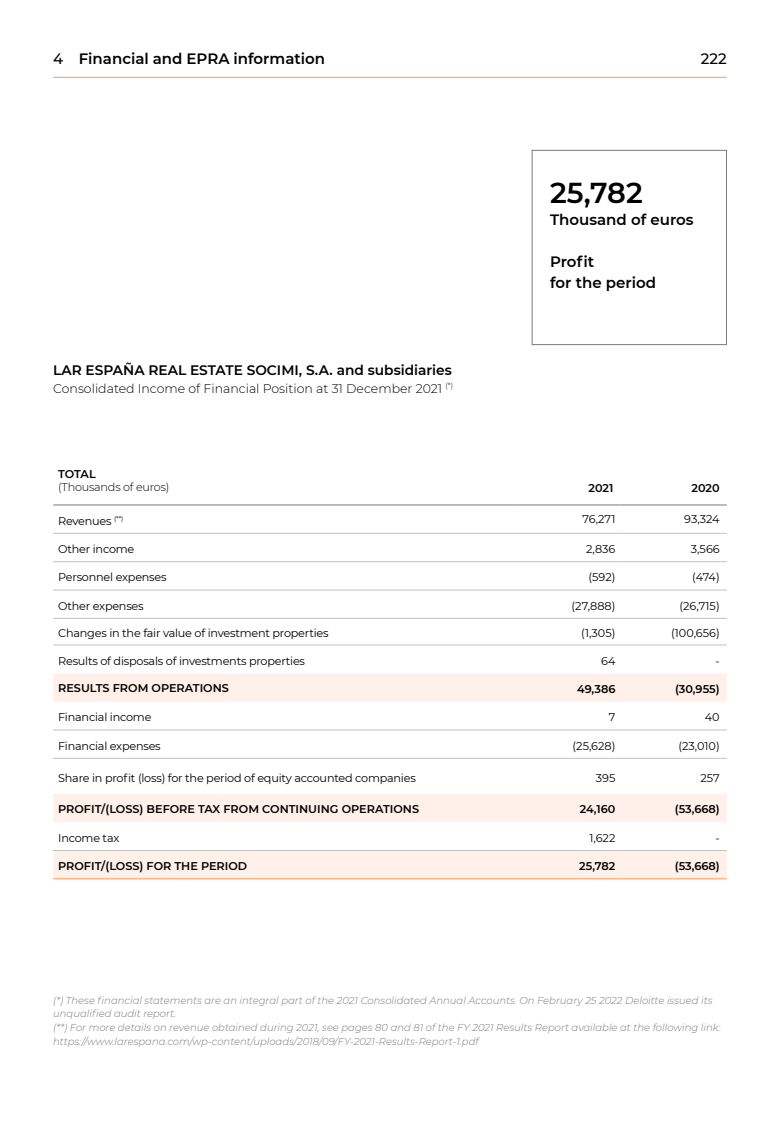
<style>
.page{position:relative;width:780px;height:1134px;background:#fff}
.page>*{position:absolute;margin:0;border:0;box-sizing:border-box;transform-origin:0 0}
.Destacados{font:600 28.75px "Montserrat";color:#000}
.Destacados-2{font:600 15px/21.2px "Montserrat";color:#000}
.t1{font:500 15px "Montserrat";color:#000}
.t2{font:600 13.75px "Montserrat";color:#000}
.t3{font:300 12.5px "Montserrat";color:#000}
.Tabla_9_medium{font:11.25px "Montserrat";letter-spacing:-.02em;color:#000}
.Tabla_9_semibold{font:600 11.25px "Montserrat";color:#000}
.tabla_regular_9{font:11.25px "Montserrat";color:#000}
.t4{font:300 11.25px/12.5px "Montserrat";letter-spacing:-.02em;color:#000}
.legales{font:italic 300 10px/13.8px "Montserrat";color:#7a7a7a}
.s1{font-weight:500}
.s2{font-weight:600}
</style>
<div class="page">
<hr style="left:53px;top:77px;width:673px;height:1px;background:#ff964f">
<div style="left:531px;top:150px;width:195px;height:195px;border:1px solid #7a7a7a"></div>
<svg style="left:53px;top:673px;width:673px;height:205px"></svg>
<hr style="left:53px;top:533px;width:461px;height:1px;background:#c2c2c2">
<hr style="left:53px;top:561px;width:461px;height:1px;background:#c2c2c2">
<hr style="left:53px;top:590px;width:461px;height:1px;background:#c2c2c2">
<hr style="left:53px;top:618px;width:461px;height:1px;background:#c2c2c2">
<hr style="left:53px;top:645px;width:461px;height:1px;background:#c2c2c2">
<hr style="left:53px;top:730px;width:461px;height:1px;background:#c2c2c2">
<hr style="left:53px;top:758px;width:461px;height:1px;background:#c2c2c2">
<hr style="left:53px;top:850px;width:461px;height:1px;background:#c2c2c2">
<hr style="left:53px;top:878px;width:461px;height:1px;background:#ff964f">
<hr style="left:514px;top:878px;width:106px;height:1px;background:#ff964f">
<hr style="left:620px;top:878px;width:106px;height:1px;background:#ff964f">
<hr style="left:514px;top:850px;width:106px;height:1px;background:#c2c2c2">
<hr style="left:620px;top:850px;width:106px;height:1px;background:#c2c2c2">
<hr style="left:514px;top:730px;width:106px;height:1px;background:#c2c2c2">
<hr style="left:620px;top:730px;width:106px;height:1px;background:#c2c2c2">
<hr style="left:514px;top:758px;width:106px;height:1px;background:#c2c2c2">
<hr style="left:620px;top:758px;width:106px;height:1px;background:#c2c2c2">
<hr style="left:514px;top:561px;width:106px;height:1px;background:#c2c2c2">
<hr style="left:620px;top:561px;width:106px;height:1px;background:#c2c2c2">
<hr style="left:514px;top:590px;width:106px;height:1px;background:#c2c2c2">
<hr style="left:620px;top:590px;width:106px;height:1px;background:#c2c2c2">
<hr style="left:514px;top:618px;width:106px;height:1px;background:#c2c2c2">
<hr style="left:620px;top:618px;width:106px;height:1px;background:#c2c2c2">
<hr style="left:53px;top:505px;width:461px;height:1px;background:#7a7a7a">
<hr style="left:514px;top:645px;width:106px;height:1px;background:#c2c2c2">
<hr style="left:620px;top:645px;width:106px;height:1px;background:#c2c2c2">
<hr style="left:514px;top:505px;width:106px;height:1px;background:#7a7a7a">
<hr style="left:620px;top:505px;width:106px;height:1px;background:#7a7a7a">
<hr style="left:514px;top:533px;width:106px;height:1px;background:#c2c2c2">
<hr style="left:620px;top:533px;width:106px;height:1px;background:#c2c2c2">
<h2 class="Destacados-2" style="left:53px;top:47px;width:273px"><span class="s1">4</span> Financial and EPRA information</h2>
<h2 class="t1" style="left:701px;top:48px;width:27px">222</h2>
<p class="t2" style="left:53px;top:360px;width:400px">LAR ESPAÑA REAL ESTATE SOCIMI, S.A. and subsidiaries</p>
<p class="t3" style="left:53px;top:380px;width:401px">Consolidated Income of Financial Position at 31 December 2021 <sup>(*)</sup></p>
<p class="t4" style="left:58px;top:468px;width:113px"><span class="s2">TOTAL<br></span>(Thousands of euros)</p>
<p class="Destacados" style="left:550px;top:173px;width:94px">25,782</p>
<p class="Destacados-2" style="left:550px;top:208px;width:145px">Thousand of euros</p>
<p class="Destacados-2" style="left:550px;top:250px;width:107px">Profit<br>for the period</p>
<p class="Tabla_9_semibold" style="left:588px;top:480px;width:26px">2021</p>
<p class="Tabla_9_semibold" style="left:691px;top:480px;width:30px">2020</p>
<p class="Tabla_9_medium" style="left:58px;top:513px;width:67px">Revenues <sup>(**)</sup></p>
<p class="tabla_regular_9" style="left:582px;top:512px;width:35px">76,271</p>
<p class="tabla_regular_9" style="left:684px;top:512px;width:37px">93,324</p>
<p class="Tabla_9_medium" style="left:58px;top:541px;width:78px">Other income</p>
<p class="tabla_regular_9" style="left:586px;top:541px;width:31px">2,836</p>
<p class="tabla_regular_9" style="left:690px;top:541px;width:30px">3,566</p>
<p class="Tabla_9_medium" style="left:58px;top:569px;width:110px">Personnel expenses</p>
<p class="tabla_regular_9" style="left:588px;top:569px;width:28px">(592)</p>
<p class="tabla_regular_9" style="left:692px;top:569px;width:29px">(474)</p>
<p class="Tabla_9_medium" style="left:58px;top:598px;width:87px">Other expenses</p>
<p class="tabla_regular_9" style="left:571px;top:598px;width:45px">(27,888)</p>
<p class="tabla_regular_9" style="left:679px;top:598px;width:42px">(26,715)</p>
<p class="Tabla_9_medium" style="left:58px;top:625px;width:272px">Changes in the fair value of investment properties</p>
<p class="tabla_regular_9" style="left:581px;top:625px;width:36px">(1,305)</p>
<p class="tabla_regular_9" style="left:671px;top:625px;width:50px">(100,656)</p>
<p class="Tabla_9_medium" style="left:58px;top:653px;width:248px">Results of disposals of investments properties</p>
<p class="tabla_regular_9" style="left:601px;top:653px;width:16px">64</p>
<p class="tabla_regular_9" style="left:715px;top:653px;width:6px">-</p>
<p class="Tabla_9_semibold" style="left:58px;top:680px;width:172px">RESULTS FROM OPERATIONS</p>
<p class="Tabla_9_semibold" style="left:577px;top:681px;width:40px">49,386</p>
<p class="Tabla_9_semibold" style="left:675px;top:681px;width:46px">(30,955)</p>
<p class="Tabla_9_medium" style="left:58px;top:709px;width:95px">Financial income</p>
<p class="tabla_regular_9" style="left:608px;top:709px;width:8px">7</p>
<p class="tabla_regular_9" style="left:704px;top:709px;width:16px">40</p>
<p class="Tabla_9_medium" style="left:58px;top:738px;width:104px">Financial expenses</p>
<p class="tabla_regular_9" style="left:572px;top:738px;width:44px">(25,628)</p>
<p class="tabla_regular_9" style="left:678px;top:738px;width:43px">(23,010)</p>
<p class="Tabla_9_medium" style="left:58px;top:770px;width:359px">Share in profit (loss) for the period of equity accounted companies</p>
<p class="tabla_regular_9" style="left:596px;top:770px;width:21px">395</p>
<p class="tabla_regular_9" style="left:700px;top:770px;width:21px">257</p>
<p class="Tabla_9_semibold" style="left:58px;top:801px;width:362px">PROFIT/(LOSS) BEFORE TAX FROM CONTINUING OPERATIONS</p>
<p class="Tabla_9_semibold" style="left:579px;top:801px;width:37px">24,160</p>
<p class="Tabla_9_semibold" style="left:674px;top:801px;width:46px">(53,668)</p>
<p class="Tabla_9_medium" style="left:58px;top:830px;width:63px">Income tax</p>
<p class="tabla_regular_9" style="left:589px;top:830px;width:27px">1,622</p>
<p class="tabla_regular_9" style="left:715px;top:830px;width:6px">-</p>
<p class="Tabla_9_semibold" style="left:58px;top:858px;width:190px">PROFIT/(LOSS) FOR THE PERIOD</p>
<p class="Tabla_9_semibold" style="left:579px;top:858px;width:38px">25,782</p>
<p class="Tabla_9_semibold" style="left:674px;top:858px;width:46px">(53,668)</p>
<p class="legales" style="left:53px;top:993px;width:660px">(*) These financial statements are an integral part of the 2021 Consolidated Annual Accounts. On February 25 2022 Deloitte issued its unqualified audit report.</p>
<p class="legales" style="left:53px;top:1020px;width:668px">(**) For more details on revenue obtained during 2021, see pages 80 and 81 of the FY 2021 Results Report available at the following link: https://www.larespana.com/wp-content/uploads/2018/09/FY-2021-Results-Report-1.pdf</p>
</div>
